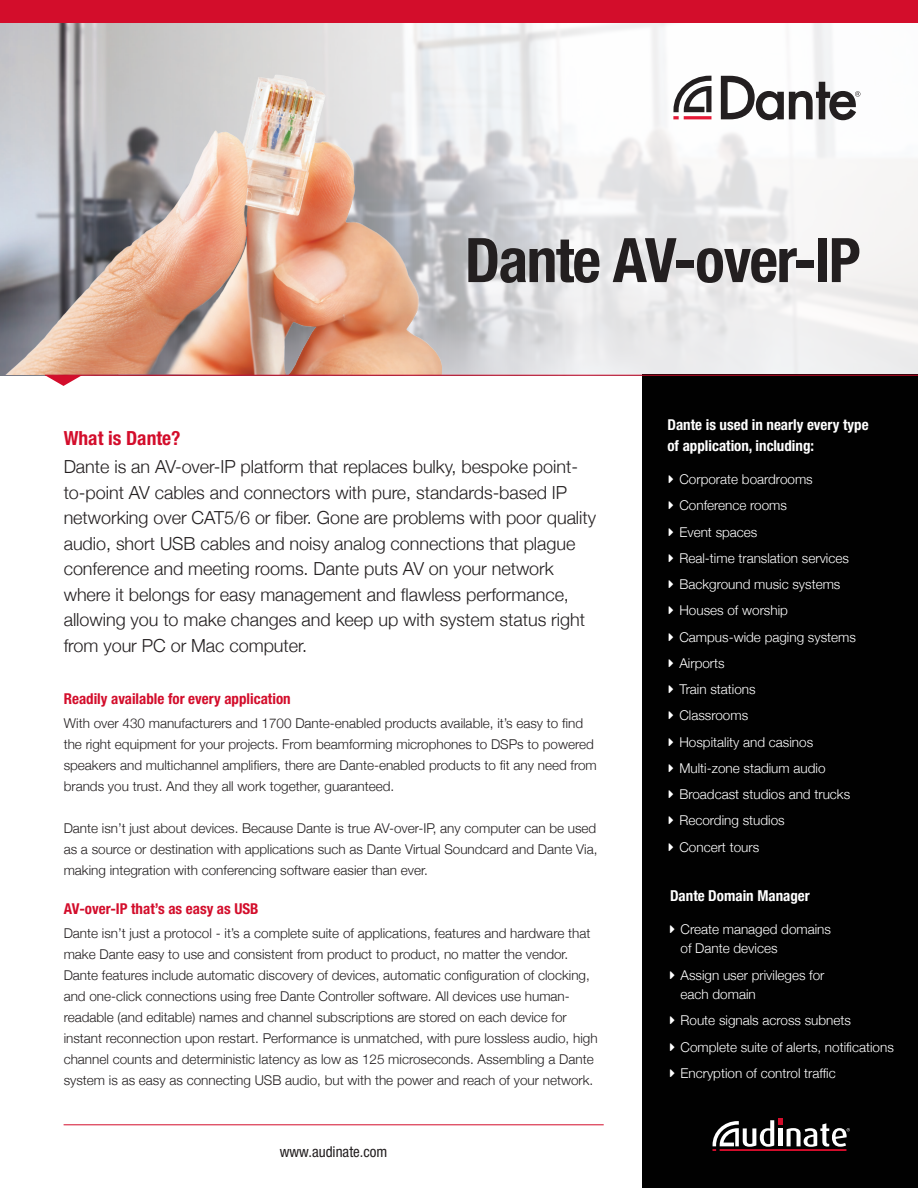
<style>
.page{position:relative;width:918px;height:1188px;background:#fff}
.page>*{position:absolute;margin:0;border:0;box-sizing:border-box;transform-origin:0 0}
.t1{font:700 condensed 61.5px "Helvetica Neue";letter-spacing:-.025em;color:#231f20}
.t2{font:700 condensed 19.5px "Helvetica Neue";color:#d30d2b}
.t3{font:300 18px/25.5px "Helvetica Neue";letter-spacing:-.005em;color:#231f20}
.t4{font:700 condensed 15px "Helvetica Neue";color:#d30d2b}
.t5{font:700 condensed 15px/21px "Helvetica Neue";color:#fff}
.t6{font:700 condensed 15px "Helvetica Neue";color:#fff}
.t7{font:condensed 15px "Helvetica Neue";color:#231f20}
.t8{font:300 13.5px/21px "Helvetica Neue";color:#231f20}
.t9{font:300 13.5px/19.5px "Helvetica Neue";color:#fff}
</style>
<div class="page">
<svg style="left:0;top:22px;width:918px;height:353px"></svg>
<img style="left:0;top:72px;width:442px;height:303px">
<div style="left:643px;top:375px;width:275px;height:813px;background:#010101"></div>
<hr style="left:45px;top:375px;width:873px;height:1px;background:#d30d2b">
<svg style="left:45px;top:375px;width:37px;height:11px"></svg>
<svg style="left:673px;top:76px;width:38px;height:43px"></svg>
<svg style="left:720px;top:75px;width:140px;height:46px"></svg>
<hr style="left:64px;top:1124px;width:540px;height:1px;background:#d30d2b">
<svg style="left:712px;top:1119px;width:138px;height:32px"></svg>
<div style="left:0;top:0;width:918px;height:22px;background:#d30d2b"></div>
<p class="t1" style="left:465px;top:223px;width:397px">Dante AV-over-IP</p>
<p class="t2" style="left:64px;top:426px;width:118px">What is Dante?</p>
<p class="t3" style="left:64px;top:453px;width:534px">Dante is an AV-over-IP platform that replaces bulky, bespoke point&shy;to-point AV cables and connectors with pure, standards-based IP networking over CAT5/6 or fiber. Gone are problems with poor quality audio, short USB cables and noisy analog connections that plague conference and meeting rooms. Dante puts AV on your network where it belongs for easy management and flawless performance, allowing you to make changes and keep up with system status right from your PC or Mac computer.</p>
<p class="t4" style="left:64px;top:690px;width:228px">Readily available for every application</p>
<p class="t8" style="left:64px;top:712px;width:535px">With over 430 manufacturers and 1700 Dante-enabled products available, it’s easy to find the right equipment for your projects. From beamforming microphones to DSPs to powered speakers and multichannel amplifiers, there are Dante-enabled products to fit any need from brands you trust. And they all work together, guaranteed.</p>
<p class="t8" style="left:64px;top:817px;width:535px;text-align:justify">Dante isn’t just about devices. Because Dante is true AV-over-IP, any computer can be used as a source or destination with applications such as Dante Virtual Soundcard and Dante Via, making integration with conferencing software easier than ever.</p>
<p class="t4" style="left:64px;top:899px;width:196px">AV-over-IP that’s as easy as USB</p>
<p class="t8" style="left:64px;top:921px;width:535px">Dante isn’t just a protocol - it’s a complete suite of applications, features and hardware that make Dante easy to use and consistent from product to product, no matter the vendor.<br>Dante features include automatic discovery of devices, automatic configuration of clocking, and one-click connections using free Dante Controller software. All devices use human&shy;readable (and editable) names and channel subscriptions are stored on each device for instant reconnection upon restart. Performance is unmatched, with pure lossless audio, high channel counts and deterministic latency as low as 125 microseconds. Assembling a Dante system is as easy as connecting USB audio, but with the power and reach of your network.</p>
<p class="t7" style="left:280px;top:1143px;width:109px">www.audinate.com</p>
<p class="t5" style="left:667px;top:414px;width:203px">Dante is used in nearly every type of application, including:</p>
<p class="t9" style="left:679px;top:469px;width:135px">Corporate boardrooms</p>
<p class="t9" style="left:679px;top:495px;width:109px">Conference rooms</p>
<p class="t9" style="left:679px;top:521px;width:80px">Event spaces</p>
<p class="t9" style="left:679px;top:547px;width:171px">Real-time translation services</p>
<p class="t9" style="left:679px;top:574px;width:163px">Background music systems</p>
<p class="t9" style="left:679px;top:600px;width:110px">Houses of worship</p>
<p class="t9" style="left:679px;top:626px;width:178px">Campus-wide paging systems</p>
<p class="t9" style="left:679px;top:652px;width:47px">Airports</p>
<p class="t9" style="left:679px;top:679px;width:78px">Train stations</p>
<p class="t9" style="left:679px;top:705px;width:70px">Classrooms</p>
<p class="t9" style="left:679px;top:731px;width:135px">Hospitality and casinos</p>
<p class="t9" style="left:679px;top:757px;width:148px">Multi-zone stadium audio</p>
<p class="t9" style="left:679px;top:784px;width:172px">Broadcast studios and trucks</p>
<p class="t9" style="left:679px;top:810px;width:107px">Recording studios</p>
<p class="t9" style="left:679px;top:836px;width:81px">Concert tours</p>
<p class="t6" style="left:670px;top:883px;width:141px">Dante Domain Manager</p>
<p class="t9" style="left:681px;top:918px;width:152px">Create managed domains of Dante devices</p>
<p class="t9" style="left:681px;top:964px;width:146px">Assign user privileges for each domain</p>
<p class="t9" style="left:681px;top:1010px;width:172px">Route signals across subnets</p>
<p class="t9" style="left:681px;top:1036px;width:215px">Complete suite of alerts, notifications</p>
<p class="t9" style="left:681px;top:1062px;width:157px">Encryption of control traffic</p>
</div>
